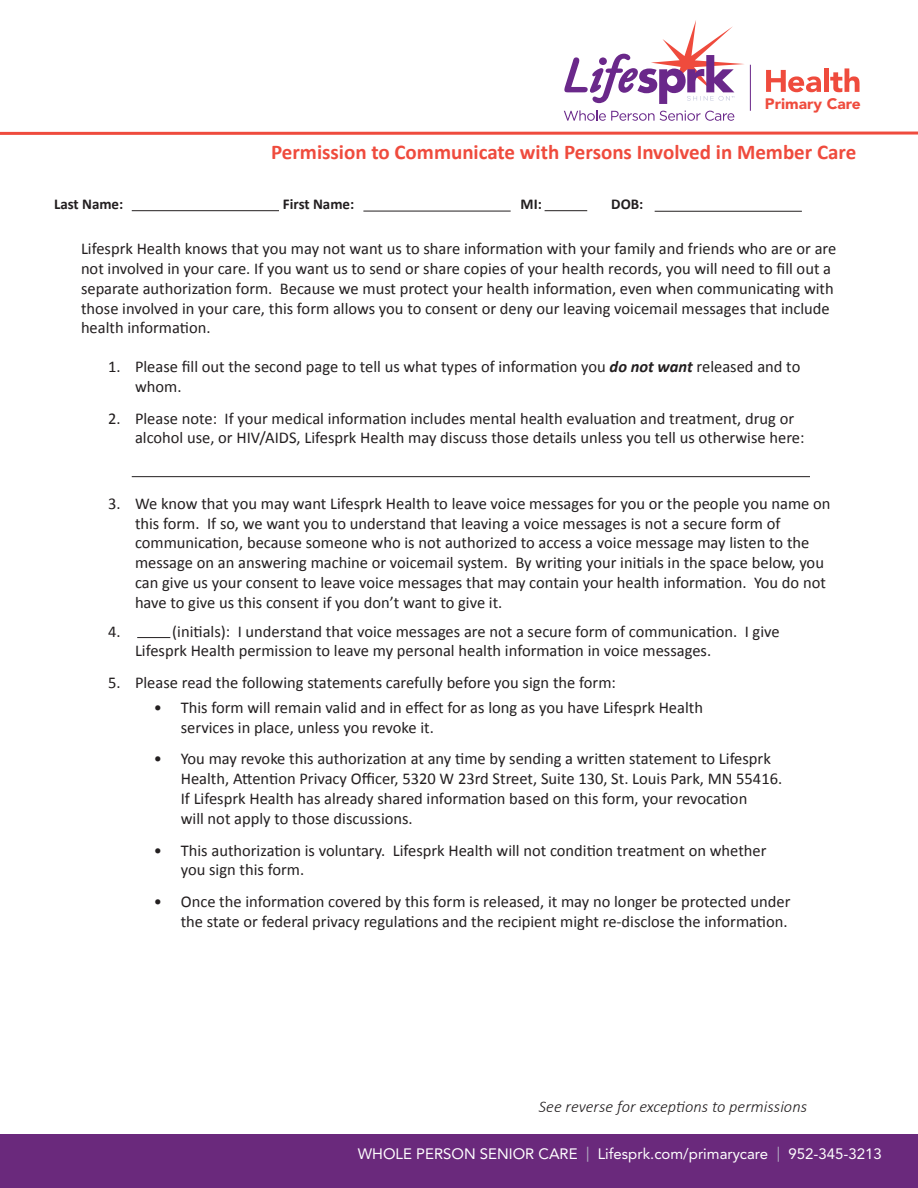
<style>
.page{position:relative;width:918px;height:1188px;background:#fff}
.page>*{position:absolute;margin:0;border:0;box-sizing:border-box;transform-origin:0 0}
.t1{font:700 21px "Calibri";color:#ef4b3d}
.t2{font:16.5px/19.8px "Calibri";color:#231f20}
.t3{font:italic 300 16.5px "Calibri";color:#231f20}
.t4{font:900 15.15px "Avenir";color:#ef4b3d}
.t5{font:15px "Avenir LT Std";color:#fff}
.t6{font:700 15px "Calibri";color:#231f20}
.s1{font-weight:700;font-style:italic}
.s2{color:#b3afc3}
</style>
<div class="page">
<div style="left:0;top:1134px;width:918px;height:54px;background:#6a297c"></div>
<svg style="left:564px;top:110px;width:170px;height:11px"></svg>
<svg style="left:564px;top:20px;width:180px;height:84px"></svg>
<svg style="left:766px;top:70px;width:55px;height:22px"></svg>
<div style="left:824px;top:68px;width:5px;height:24px;background:#ef4b3d"></div>
<svg style="left:830px;top:68px;width:30px;height:24px"></svg>
<hr style="left:750px;top:65px;width:1px;height:46px;background:#6a288a">
<hr style="left:132px;top:210px;width:147px;height:1px;background:#231f20">
<hr style="left:363px;top:211px;width:148px;height:1px;background:#231f20">
<hr style="left:545px;top:210px;width:42px;height:1px;background:#231f20">
<hr style="left:655px;top:211px;width:147px;height:1px;background:#231f20">
<hr style="left:132px;top:476px;width:678px;height:1px;background:#231f20">
<hr style="left:137px;top:637px;width:33px;height:1px;background:#231f20">
<hr style="left:0;top:132px;width:918px;height:3px;background:#ef4b3d">
<p class="t4" style="left:765px;top:90px;width:97px">Primary Care</p>
<p class="t1" style="left:271px;top:137px;width:587px">Permission to Communicate with Persons Involved in Member Care</p>
<p class="t6" style="left:54px;top:193px;width:71px">Last Name:</p>
<p class="t6" style="left:283px;top:193px;width:73px">First Name:</p>
<p class="t6" style="left:521px;top:193px;width:23px">MI:</p>
<p class="t6" style="left:611px;top:193px;width:34px">DOB:</p>
<p class="t2" style="left:81px;top:238px;width:757px">Lifesprk Health knows that you may not want us to share information with your family and friends who are or are not involved in your care. If you want us to send or share copies of your health records, you will need to fill out a separate authorization form. Because we must protect your health information, even when communicating with those involved in your care, this form allows you to consent or deny our leaving voicemail messages that include health information.</p>
<p class="t2" style="left:135px;top:356px;width:667px;text-indent:-27px">1. Please fill out the second page to tell us what types of information you <span class="s1">do not want</span> released and to whom.</p>
<p class="t2" style="left:135px;top:408px;width:671px;text-indent:-27px">2. Please note: If your medical information includes mental health evaluation and treatment, drug or alcohol use, or HIV/AIDS, Lifesprk Health may discuss those details unless you tell us otherwise here:</p>
<p class="t2" style="left:135px;top:493px;width:697px;text-indent:-27px">3. We know that you may want Lifesprk Health to leave voice messages for you or the people you name on this form. If so, we want you to understand that leaving a voice messages is not a secure form of communication, because someone who is not authorized to access a voice message may listen to the message on an answering machine or voicemail system. By writing your initials in the space below, you can give us your consent to leave voice messages that may contain your health information. You do not have to give us this consent if you don’t want to give it.</p>
<p class="t2" style="left:108px;top:621px;width:14px">4.</p>
<p class="t2" style="left:135px;top:621px;width:646px;text-indent:37px">(initials): I understand that voice messages are not a secure form of communication. I give<br>Lifesprk Health permission to leave my personal health information in voice messages.</p>
<p class="t2" style="left:108px;top:672px;width:509px">5. Please read the following statements carefully before you sign the form:</p>
<p class="t2" style="left:181px;top:697px;width:524px;text-indent:-27px">• This form will remain valid and in effect for as long as you have Lifesprk Health services in place, unless you revoke it.</p>
<p class="t2" style="left:181px;top:749px;width:603px;text-indent:-27px">• You may revoke this authorization at any time by sending a written statement to Lifesprk Health, Attention Privacy Officer, 5320 W 23rd Street, Suite 130, St. Louis Park, MN 55416.<br>If Lifesprk Health has already shared information based on this form, your revocation<br>will not apply to those discussions.</p>
<p class="t2" style="left:181px;top:840px;width:587px;text-indent:-27px">• This authorization is voluntary. Lifesprk Health will not condition treatment on whether you sign this form.</p>
<p class="t2" style="left:154px;top:891px;width:638px;text-align:right">• Once the information covered by this form is released, it may no longer be protected under the state or federal privacy regulations and the recipient might re-disclose the information.</p>
<p class="t3" style="left:539px;top:1096px;width:270px">See reverse for exceptions to permissions</p>
<p class="t5" style="left:358px;top:1145px;width:525px">WHOLE PERSON SENIOR CARE <span class="s2">|</span> Lifesprk.com/primarycare <span class="s2">|</span> 952-345-3213</p>
</div>
